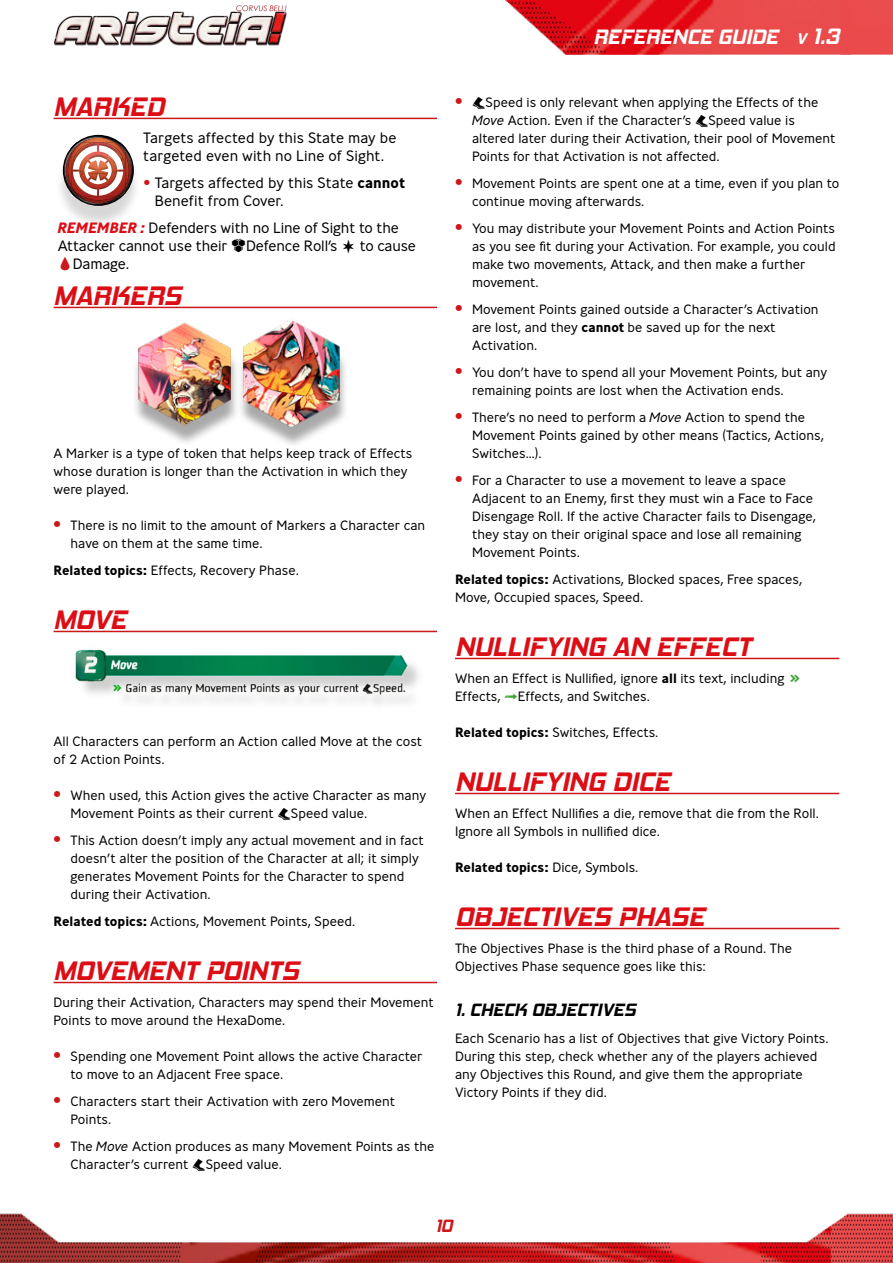
<style>
.page{position:relative;width:893px;height:1263px;background:#fff}
.page>*{position:absolute;margin:0;border:0;box-sizing:border-box;transform-origin:0 0}
.Título_1{font:italic 700 27px "Hemi Head Rg";color:#dc0d15}
.t1{font:italic 700 21px "Hemi Head Rg";color:#fff}
.Título_3{font:italic 700 18px "Hemi Head Rg";color:#000}
.t2{font:italic 700 18px "Hemi Head Rg";color:#cd171a}
.Efecto{font:300 15px/18px "Ministry";letter-spacing:-.01em;color:#000}
.LISTA_VIÑETAS{font:300 15px/18px "Ministry";color:#000}
.t3{font:300 13.5px/18px "Ministry";color:#000}
.t4{font:700 13.5px "Ministry";color:#000}
.s1{color:#cd171a}
.s2{font-weight:700}
.s3{font-weight:700;font-style:italic;color:#dc0d15}
.s4{font-family:"A Lristo Elementos";font-weight:400}
.s5{font-family:"A Lristo Elementos";font-weight:400;color:#cd171a}
.s6{font-family:"Sisco";font-weight:700;font-size:21px;color:#cd171a}
.s7{font-style:italic}
.s8{font-size:15.75px}
.s9{font-size:22.5px}
.s10{font-family:"A Lristo Elementos";font-weight:400;color:#3fa535}
.s11{font-weight:300}
</style>
<div class="page">
<img style="left:0;top:1213px;width:893px;height:50px">
<img style="left:53px;top:5px;width:234px;height:41px">
<img style="left:505px;top:0;width:388px;height:55px">
<hr style="left:54px;top:118px;width:383px;height:1px;background:#cd171a">
<hr style="left:54px;top:307px;width:383px;height:1px;background:#cd171a">
<hr style="left:54px;top:631px;width:383px;height:1px;background:#cd171a">
<hr style="left:54px;top:982px;width:383px;height:1px;background:#cd171a">
<div style="left:55px;top:142px;width:87px;height:87px;background:#000;opacity:.16"></div>
<img style="left:61px;top:134px;width:75px;height:74px">
<div style="left:132px;top:327px;width:217px;height:122px;background:#000;opacity:.34"></div>
<img style="left:132px;top:320px;width:217px;height:113px">
<img style="left:75px;top:649px;width:344px;height:56px">
<hr style="left:455px;top:658px;width:384px;height:1px;background:#cd171a">
<hr style="left:455px;top:793px;width:384px;height:1px;background:#cd171a">
<hr style="left:455px;top:928px;width:384px;height:1px;background:#cd171a">
<p class="Título_1" style="left:54px;top:90px;width:112px">MARKED</p>
<p class="Efecto" style="left:143px;top:128px;width:255px">Targets affected by this State may be targeted even with no Line of Sight.</p>
<p class="LISTA_VIÑETAS" style="left:155px;top:173px;width:252px;text-indent:-12px"><span class="s1">•</span> Targets affected by this State <span class="s2">cannot<br></span>Benefit from Cover.</p>
<p class="Efecto" style="left:58px;top:218px;width:360px"><span class="s3">REMEMBER :</span> Defenders with no Line of Sight to the<br>Attacker cannot use their <span class="s4">W</span>Defence Roll’s <span class="s4">2</span> to cause<br><span class="s5">4</span>Damage.</p>
<p class="Título_1" style="left:54px;top:279px;width:129px">MARKERS</p>
<p class="t3" style="left:54px;top:444px;width:360px">A Marker is a type of token that helps keep track of Effects whose duration is longer than the Activation in which they were played.</p>
<p class="t3" style="left:71px;top:516px;width:356px;text-indent:-17px"><span class="s6">•</span> There is no limit to the amount of Markers a Character can have on them at the same time.</p>
<p class="t3" style="left:54px;top:561px;width:247px"><span class="s2">Related topics:</span> Effects, Recovery Phase.</p>
<p class="Título_1" style="left:54px;top:603px;width:75px">MOVE</p>
<p class="t3" style="left:54px;top:732px;width:370px">All Characters can perform an Action called Move at the cost of 2 Action Points.</p>
<p class="t3" style="left:71px;top:786px;width:357px;text-indent:-17px"><span class="s6">•</span> When used, this Action gives the active Character as many<br>Movement Points as their current <span class="s4">U</span>Speed value.</p>
<p class="t3" style="left:71px;top:831px;width:355px;text-indent:-17px"><span class="s6">•</span> This Action doesn’t imply any actual movement and in fact doesn’t alter the position of the Character at all; it simply generates Movement Points for the Character to spend during their Activation.</p>
<p class="t3" style="left:54px;top:912px;width:303px"><span class="s2">Related topics:</span> Actions, Movement Points, Speed.</p>
<p class="Título_1" style="left:54px;top:954px;width:247px">MOVEMENT POINTS</p>
<p class="t3" style="left:54px;top:993px;width:382px">During their Activation, Characters may spend their Movement<br>Points to move around the HexaDome.</p>
<p class="t3" style="left:71px;top:1047px;width:353px;text-indent:-17px"><span class="s6">•</span> Spending one Movement Point allows the active Character to move to an Adjacent Free space.</p>
<p class="t3" style="left:71px;top:1092px;width:326px;text-indent:-17px"><span class="s6">•</span> Characters start their Activation with zero Movement<br>Points.</p>
<p class="t3" style="left:71px;top:1137px;width:365px;text-indent:-17px"><span class="s6">•</span> The <span class="s7">Move</span> Action produces as many Movement Points as the<br>Character’s current <span class="s4">U</span>Speed value.</p>
<h2 class="t1" style="left:594px;top:24px;width:247px">REFERENCE GUIDE <span class="s8">v</span> <span class="s9">1.3</span></h2>
<p class="t3" style="left:472px;top:93px;width:365px;text-indent:-17px"><span class="s6">•</span> <span class="s4">U</span>Speed is only relevant when applying the Effects of the <span class="s7">Move</span> Action. Even if the Character’s <span class="s4">U</span>Speed value is altered later during their Activation, their pool of Movement Points for that Activation is not affected.</p>
<p class="t3" style="left:472px;top:174px;width:369px;text-indent:-17px"><span class="s6">•</span> Movement Points are spent one at a time, even if you plan to continue moving afterwards.</p>
<p class="t3" style="left:472px;top:219px;width:365px;text-indent:-17px"><span class="s6">•</span> You may distribute your Movement Points and Action Points as you see fit during your Activation. For example, you could make two movements, Attack, and then make a further movement.</p>
<p class="t3" style="left:472px;top:300px;width:348px;text-indent:-17px"><span class="s6">•</span> Movement Points gained outside a Character’s Activation are lost, and they <span class="s2">cannot</span> be saved up for the next<br>Activation.</p>
<p class="t3" style="left:472px;top:363px;width:357px;text-indent:-17px"><span class="s6">•</span> You don’t have to spend all your Movement Points, but any remaining points are lost when the Activation ends.</p>
<p class="t3" style="left:472px;top:408px;width:353px;text-indent:-17px"><span class="s6">•</span> There’s no need to perform a <span class="s7">Move</span> Action to spend the<br>Movement Points gained by other means (Tactics, Actions,<br>Switches…).</p>
<p class="t3" style="left:472px;top:471px;width:345px;text-indent:-17px"><span class="s6">•</span> For a Character to use a movement to leave a space Adjacent to an Enemy, first they must win a Face to Face Disengage Roll. If the active Character fails to Disengage, they stay on their original space and lose all remaining Movement Points.</p>
<p class="t3" style="left:455px;top:570px;width:349px"><span class="s2">Related topics:</span> Activations, Blocked spaces, Free spaces,<br>Move, Occupied spaces, Speed.</p>
<p class="Título_1" style="left:455px;top:630px;width:298px">NULLIFYING AN EFFECT</p>
<p class="t3" style="left:455px;top:669px;width:348px">When an Effect is Nullified, ignore <span class="s2">all</span> its text, including <span class="s10">6<br></span>Effects, <span class="s10">5</span>Effects, and Switches.</p>
<p class="t3" style="left:455px;top:723px;width:205px"><span class="s2">Related topics:</span> Switches, Effects.</p>
<p class="Título_1" style="left:455px;top:765px;width:217px">NULLIFYING DICE</p>
<p class="t3" style="left:455px;top:804px;width:365px">When an Effect Nullifies a die, remove that die from the Roll.<br>Ignore all Symbols in nullified dice.</p>
<p class="t4" style="left:455px;top:858px;width:185px">Related topics: <span class="s11">Dice, Symbols.</span></p>
<p class="Título_1" style="left:455px;top:900px;width:251px">OBJECTIVES PHASE</p>
<p class="t3" style="left:455px;top:939px;width:339px">The Objectives Phase is the third phase of a Round. The<br>Objectives Phase sequence goes like this:</p>
<p class="Título_3" style="left:455px;top:999px;width:182px">1. CHECK OBJECTIVES</p>
<p class="t3" style="left:455px;top:1029px;width:375px">Each Scenario has a list of Objectives that give Victory Points.<br>During this step, check whether any of the players achieved any Objectives this Round, and give them the appropriate Victory Points if they did.</p>
<h3 class="t2" style="left:435px;top:1215px;width:19px">10</h3>
</div>
